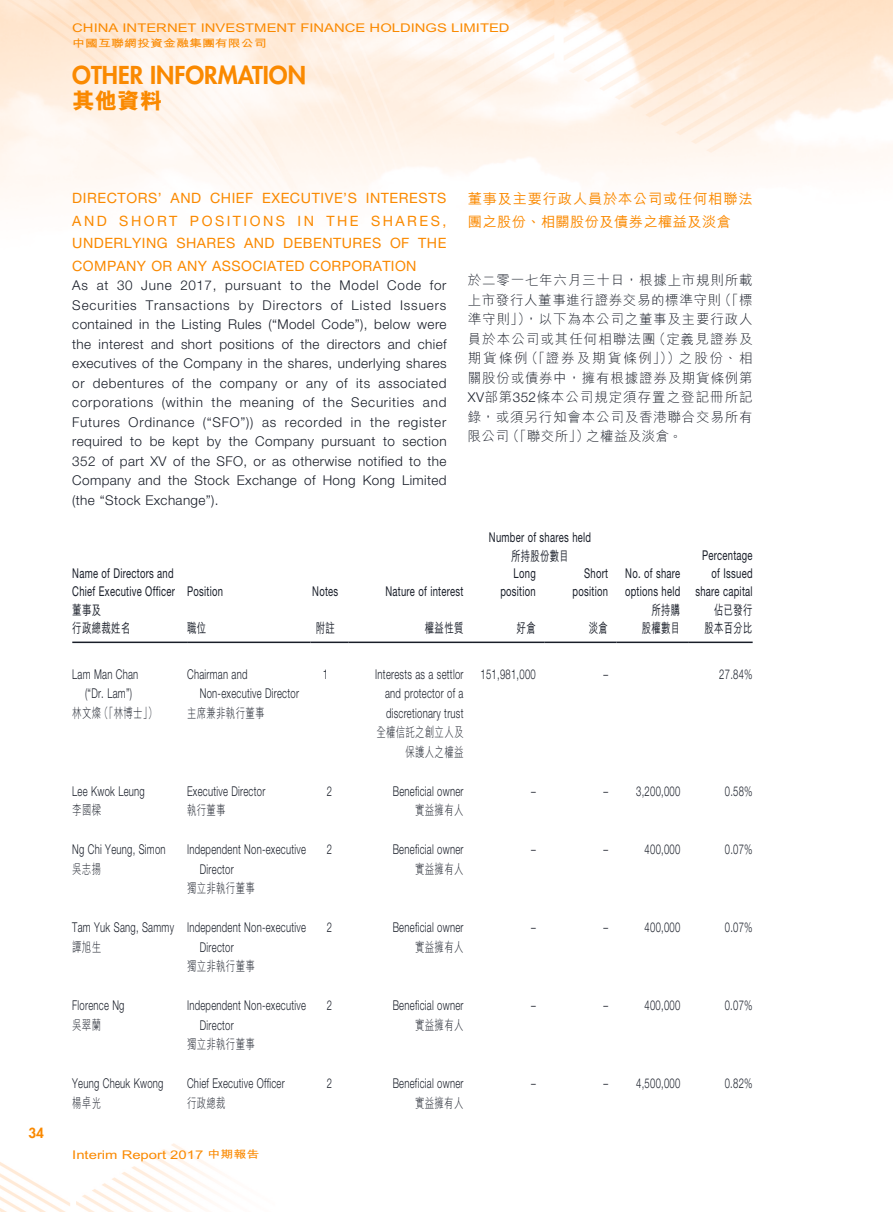
<style>
.page{position:relative;width:893px;height:1212px;background:#fff}
.page>*{position:absolute;margin:0;border:0;box-sizing:border-box;transform-origin:0 0}
.t1{font:800 24px "Futura Std";color:#fa8900}
.t2{font:800 22.5px "M Hei HK";color:#fa8900}
.t3{font:14.25px/22.5px "Helvetica Neue LT Std";letter-spacing:.03em;color:#fa8900;text-align:justify}
.t4{font:500 14.25px/22.5px "M Hei HK";letter-spacing:.055em;color:#fa8900}
.t5{font:300 13.5px/19.5px "Helvetica Neue LT Std";letter-spacing:.03em;color:#191e29;text-align:justify}
.t6{font:300 13.5px/19.5px "Helvetica Neue LT Std";letter-spacing:.03em;color:#191e29;scale:.7 1}
.t7{font:300 13.5px/19.5px "M Hei HK";letter-spacing:.03em;color:#191e29;text-align:justify}
.t8{font:13.5px/18px "Helvetica Neue LT Std";letter-spacing:.03em;color:#191e29;text-align:right;scale:.7 1}
.t9{font:300 13.5px/19.5px "M Hei HK";letter-spacing:.03em;color:#191e29;text-align:right;scale:.7 1}
.t10{font:500 13.5px/18px "M Hei HK";letter-spacing:.03em;color:#191e29;text-align:right;scale:.7 1}
.t11{font:800 13.5px "Futura Std";color:#fa8900}
.t12{font:700 12px "M Hei HK";color:#fa8900;scale:1.24 1}
.t13{font:700 10.5px "M Hei HK";color:#fa8900;scale:1.24 1}
.s1{font-family:"Helvetica Neue LT Std"}
.s2{font-size:12px}
.s3{font-size:10.5px}
</style>
<div class="page">
<img style="left:0;top:0;width:893px;height:1212px">
<hr style="left:72px;top:641px;width:115px;height:2px;background:#191e29">
<hr style="left:187px;top:641px;width:123px;height:2px;background:#191e29">
<hr style="left:310px;top:641px;width:39px;height:2px;background:#191e29">
<hr style="left:349px;top:641px;width:123px;height:2px;background:#191e29">
<hr style="left:472px;top:641px;width:72px;height:2px;background:#191e29">
<hr style="left:544px;top:641px;width:73px;height:2px;background:#191e29">
<hr style="left:617px;top:641px;width:72px;height:2px;background:#191e29">
<hr style="left:689px;top:641px;width:64px;height:2px;background:#191e29">
<p class="t12" style="left:72px;top:19px;width:354px">CHINA INTERNET INVESTMENT FINANCE HOLDINGS LIMITED</p>
<p class="t13" style="left:72px;top:35px;width:158px">中國互聯網投資金融集團有限公司</p>
<h1 class="t1" style="left:72px;top:60px;width:235px">OTHER INFORMATION</h1>
<h2 class="t2" style="left:72px;top:86px;width:92px">其他資料</h2>
<p class="t11" style="left:28px;top:1124px;width:17px">34</p>
<p class="t3" style="left:72px;top:187px;width:376px">DIRECTORS’ AND CHIEF EXECUTIVE’S INTERESTS AND SHORT POSITIONS IN THE SHARES, UNDERLYING SHARES AND DEBENTURES OF THE COMPANY OR ANY ASSOCIATED CORPORATION</p>
<p class="t5" style="left:72px;top:275px;width:376px">As at 30 June 2017, pursuant to the Model Code for Securities Transactions by Directors of Listed Issuers contained in the Listing Rules (“Model Code”), below were the interest and short positions of the directors and chief executives of the Company in the shares, underlying shares or debentures of the company or any of its associated corporations (within the meaning of the Securities and Futures Ordinance (“SFO”)) as recorded in the register required to be kept by the Company pursuant to section 352 of part XV of the SFO, or as otherwise notified to the Company and the Stock Exchange of Hong Kong Limited (the “Stock Exchange”).</p>
<p class="t4" style="left:468px;top:187px;width:286px">董事及主要行政人員於本公司或任何相聯法團之股份、相關股份及債券之權益及淡倉</p>
<p class="t7" style="left:468px;top:270px;width:286px">於二零一七年六月三十日，根據上市規則所載上市發行人董事進行證券交易的標準守則（「標準守則」），以下為本公司之董事及主要行政人員於本公司或其任何相聯法團（定義見證券及期貨條例（「證券及期貨條例」））之股份、相關股份或債券中，擁有根據證券及期貨條例第<span class="s1">XV</span>部第<span class="s1">352</span>條本公司規定須存置之登記冊所記錄，或須另行知會本公司及香港聯合交易所有限公司（「聯交所」）之權益及淡倉<span class="s2">。</span></p>
<p class="t8" style="left:72px;top:564px;width:217px;text-align:left">Name of Directors and<br>Chief Executive Officer Position</p>
<p class="t8" style="left:312px;top:582px;width:39px">Notes</p>
<p class="t8" style="left:385px;top:582px;width:113px">Nature of interest</p>
<p class="t8" style="left:489px;top:528px;width:147px">Number of shares held</p>
<p class="t10" style="left:511px;top:546px;width:84px">所持股份數目</p>
<p class="t8" style="left:695px;top:546px;width:83px">Percentage of Issued share capital</p>
<p class="t8" style="left:500px;top:564px;width:52px">Long position</p>
<p class="t8" style="left:573px;top:564px;width:52px">Short position</p>
<p class="t8" style="left:625px;top:564px;width:81px;text-align:left">No. of share options held</p>
<p class="t10" style="left:72px;top:600px;width:84px;text-align:left">董事及<br>行政總裁姓名</p>
<p class="t6" style="left:72px;top:664px;width:96px;text-align:center">Lam Man Chan (“Dr. Lam”)</p>
<p class="t9" style="left:72px;top:703px;width:123px">林文燦（「林博士」）</p>
<p class="t10" style="left:187px;top:618px;width:29px">職位</p>
<p class="t10" style="left:316px;top:618px;width:29px">附註</p>
<p class="t10" style="left:425px;top:618px;width:57px">權益性質</p>
<p class="t10" style="left:517px;top:618px;width:29px">好倉</p>
<p class="t10" style="left:589px;top:618px;width:29px">淡倉</p>
<p class="t10" style="left:642px;top:600px;width:57px">所持購股權數目</p>
<p class="t10" style="left:704px;top:600px;width:71px">佔已發行股本百分比</p>
<p class="t6" style="left:200px;top:664px;width:143px;text-indent:-13px">Chairman and<br>Non-executive Director</p>
<p class="t9" style="left:187px;top:703px;width:112px">主席兼非執行董事</p>
<p class="t6" style="left:323px;top:664px;width:9px">1</p>
<p class="t6" style="left:385px;top:664px;width:114px;text-align:justify;text-indent:-10px">Interests as a settlor and protector of a discretionary trust</p>
<p class="t9" style="left:376px;top:722px;width:126px">全權信託之創立人及保護人之權益</p>
<p class="t6" style="left:481px;top:664px;width:80px">151,981,000</p>
<p class="t6" style="left:603px;top:664px;width:8px">–</p>
<p class="t6" style="left:719px;top:664px;width:49px">27.84%</p>
<p class="t6" style="left:72px;top:781px;width:105px">Lee Kwok Leung</p>
<p class="t6" style="left:187px;top:781px;width:113px">Executive Director</p>
<p class="t6" style="left:327px;top:781px;width:9px">2</p>
<p class="t6" style="left:393px;top:781px;width:103px">Beneficial owner</p>
<p class="t6" style="left:531px;top:781px;width:8px">–</p>
<p class="t6" style="left:603px;top:781px;width:112px">– 3,200,000</p>
<p class="t6" style="left:725px;top:781px;width:41px">0.58%</p>
<p class="t9" style="left:72px;top:800px;width:43px">李國樑</p>
<p class="t9" style="left:187px;top:800px;width:57px">執行董事</p>
<p class="t9" style="left:415px;top:800px;width:71px">實益擁有人</p>
<p class="t6" style="left:72px;top:839px;width:135px">Ng Chi Yeung, Simon</p>
<p class="t9" style="left:72px;top:859px;width:43px">吳志揚</p>
<p class="t6" style="left:531px;top:839px;width:8px">–</p>
<p class="t6" style="left:603px;top:839px;width:8px">–</p>
<p class="t6" style="left:645px;top:839px;width:53px">400,000</p>
<p class="t6" style="left:725px;top:839px;width:41px">0.07%</p>
<p class="t6" style="left:327px;top:839px;width:9px">2</p>
<p class="t6" style="left:393px;top:839px;width:103px">Beneficial owner</p>
<p class="t9" style="left:415px;top:859px;width:71px">實益擁有人</p>
<p class="t6" style="left:200px;top:839px;width:153px;text-indent:-13px">Independent Non-executive<br>Director</p>
<p class="t9" style="left:187px;top:878px;width:98px">獨立非執行董事</p>
<p class="t6" style="left:72px;top:917px;width:147px">Tam Yuk Sang, Sammy</p>
<p class="t9" style="left:72px;top:937px;width:43px">譚旭生</p>
<p class="t6" style="left:72px;top:995px;width:76px">Florence Ng</p>
<p class="t9" style="left:72px;top:1015px;width:43px">吳翠蘭</p>
<p class="t6" style="left:200px;top:917px;width:153px;text-indent:-13px">Independent Non-executive<br>Director</p>
<p class="t9" style="left:187px;top:956px;width:98px">獨立非執行董事</p>
<p class="t6" style="left:200px;top:995px;width:153px;text-indent:-13px">Independent Non-executive<br>Director</p>
<p class="t9" style="left:187px;top:1034px;width:98px">獨立非執行董事</p>
<p class="t6" style="left:327px;top:917px;width:9px">2</p>
<p class="t6" style="left:393px;top:917px;width:103px">Beneficial owner</p>
<p class="t9" style="left:415px;top:937px;width:71px">實益擁有人</p>
<p class="t6" style="left:327px;top:995px;width:9px">2</p>
<p class="t6" style="left:393px;top:995px;width:103px">Beneficial owner</p>
<p class="t9" style="left:415px;top:1015px;width:71px">實益擁有人</p>
<p class="t6" style="left:531px;top:917px;width:8px">–</p>
<p class="t6" style="left:603px;top:917px;width:8px">–</p>
<p class="t6" style="left:645px;top:917px;width:53px">400,000</p>
<p class="t6" style="left:725px;top:917px;width:41px">0.07%</p>
<p class="t6" style="left:531px;top:995px;width:8px">–</p>
<p class="t6" style="left:603px;top:995px;width:8px">–</p>
<p class="t6" style="left:645px;top:995px;width:53px">400,000</p>
<p class="t6" style="left:725px;top:995px;width:41px">0.07%</p>
<p class="t6" style="left:72px;top:1073px;width:132px">Yeung Cheuk Kwong</p>
<p class="t6" style="left:187px;top:1073px;width:141px">Chief Executive Officer</p>
<p class="t6" style="left:327px;top:1073px;width:9px">2</p>
<p class="t6" style="left:393px;top:1073px;width:103px">Beneficial owner</p>
<p class="t6" style="left:531px;top:1073px;width:8px">–</p>
<p class="t6" style="left:603px;top:1073px;width:112px">– 4,500,000</p>
<p class="t6" style="left:725px;top:1073px;width:41px">0.82%</p>
<p class="t9" style="left:72px;top:1093px;width:43px">楊卓光</p>
<p class="t9" style="left:187px;top:1093px;width:57px">行政總裁</p>
<p class="t9" style="left:415px;top:1093px;width:71px">實益擁有人</p>
<p class="t12" style="left:72px;top:1145px;width:152px">Interim Report 2017 <span class="s3">中期報告</span></p>
</div>
